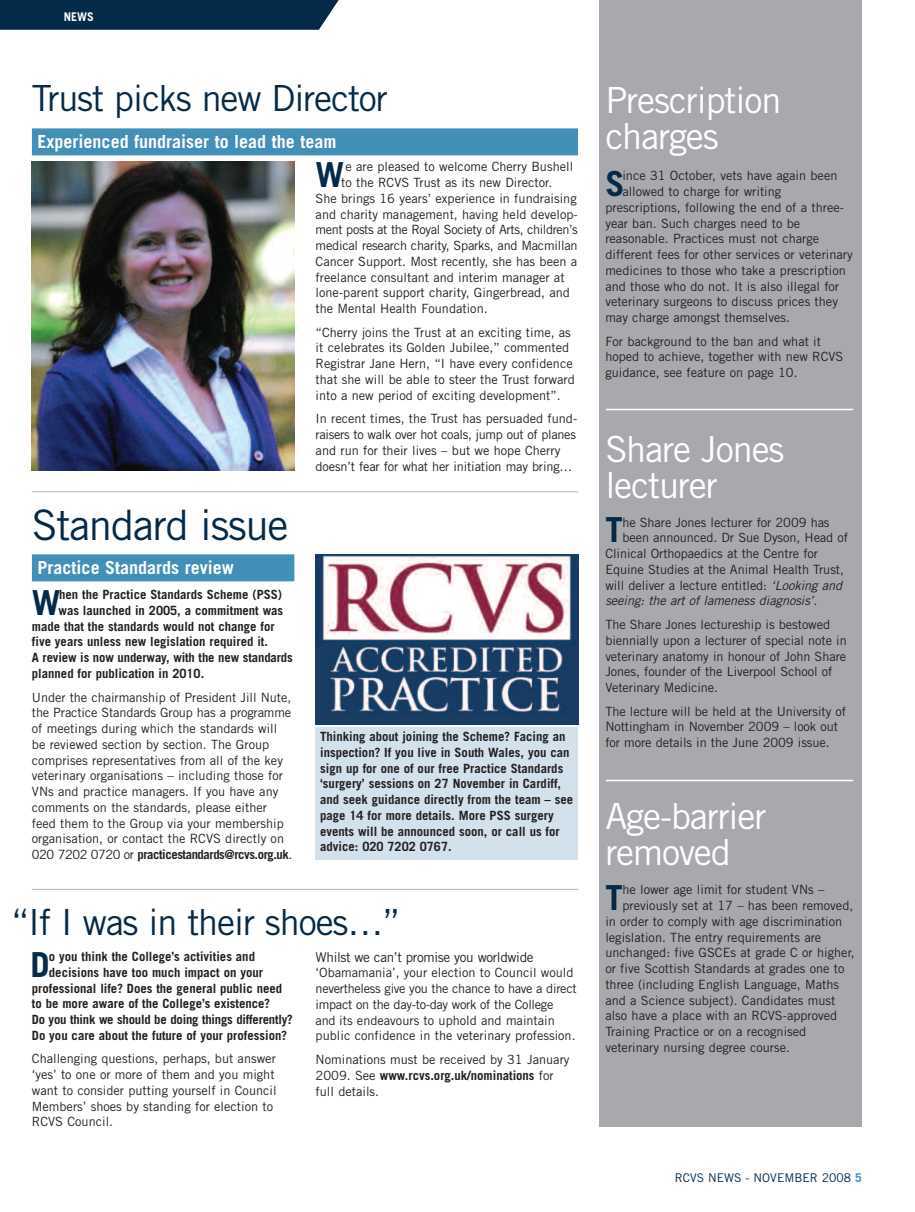
<style>
.page{position:relative;width:915px;height:1212px;background:#fff}
.page>*{position:absolute;margin:0;border:0;box-sizing:border-box;transform-origin:0 0}
.t1{font:42px "Trade Gothic";letter-spacing:-.03em;color:#052a49}
.t2{font:36px/36px "Trade Gothic";letter-spacing:-.03em;color:#fff}
.t3{font:36px "Trade Gothic";letter-spacing:-.03em;color:#052a49}
.t4{font:700 34.5px "Trade Gothic";color:#052a49}
.t5{font:700 18px "Trade Gothic";color:#fff}
.t6{font:13.5px "Trade Gothic";letter-spacing:-.025em;color:#231f20}
.t7{font:12.75px/15.8px "Trade Gothic";color:#231f20}
.t8{font:700 12.75px/15.8px "Trade Gothic";color:#231f20}
.t9{font:12.75px "Trade Gothic";letter-spacing:-.03em;color:#231f20}
.t10{font:12.75px "Trade Gothic";letter-spacing:-.02em;color:#231f20}
.t11{font:italic 12.75px "Trade Gothic";letter-spacing:-.005em;color:#231f20}
.t12{font:12px "Trade Gothic";color:#052a49}
.t13{font:700 12px "Trade Gothic";color:#fff}
.s1{font-weight:700}
.s2{font-style:italic}
.s3{font-style:normal}
.s4{font-weight:700;color:#4290b8}
</style>
<div class="page">
<hr style="left:32px;top:491px;width:546px;height:1px;background:#b2b3b7">
<hr style="left:32px;top:889px;width:546px;height:1px;background:#b2b3b7">
<div style="left:32px;top:128px;width:546px;height:27px;background:#4290b8"></div>
<div style="left:0;top:0;width:339px;height:30px;background:#052a49"></div>
<div style="left:599px;top:0;width:262px;height:1127px;background:#a8a9ad"></div>
<hr style="left:605px;top:409px;width:248px;height:1px;background:#fff">
<hr style="left:605px;top:780px;width:248px;height:1px;background:#fff">
<img style="left:32px;top:162px;width:262px;height:309px">
<div style="left:32px;top:554px;width:262px;height:27px;background:#4290b8"></div>
<img style="left:315px;top:554px;width:263px;height:170px">
<div style="left:315px;top:727px;width:263px;height:132px;background:#d3e1ed"></div>
<p class="t13" style="left:64px;top:13px;width:32px">NEWS</p>
<h2 class="t3" style="left:32px;top:85px;width:357px">Trust picks new Director</h2>
<h3 class="t5" style="left:38px;top:135px;width:300px">Experienced fundraiser to lead the team</h3>
<h1 class="t1" style="left:32px;top:509px;width:258px">Standard issue</h1>
<h3 class="t5" style="left:38px;top:561px;width:198px">Practice Standards review</h3>
<p class="t8" style="left:59px;top:588px;width:224px">hen the Practice Standards Scheme (PSS)</p>
<p class="t8" style="left:58px;top:604px;width:226px">was launched in 2005, a commitment was</p>
<p class="t8" style="left:32px;top:619px;width:244px">made that the standards would not change for</p>
<p class="t8" style="left:32px;top:635px;width:237px">five years unless new legislation required it.</p>
<p class="t8" style="left:32px;top:651px;width:262px">A review is now underway, with the new standards</p>
<p class="t8" style="left:32px;top:667px;width:174px">planned for publication in 2010.</p>
<p class="t7" style="left:32px;top:690px;width:262px">Under the chairmanship of President Jill Nute, the Practice Standards Group has a programme of meetings during which the standards will be reviewed section by section. The Group comprises representatives from all of the key veterinary organisations – including those for VNs and practice managers. If you have any comments on the standards, please either feed them to the Group via your membership organisation, or contact the RCVS directly on 020 7202 0720 or <span class="s1">practicestandards@rcvs.org.uk</span>.</p>
<h3 class="t4" style="left:32px;top:590px;width:30px">W</h3>
<p class="t7" style="left:345px;top:160px;width:229px">e are pleased to welcome Cherry Bushell</p>
<p class="t7" style="left:341px;top:176px;width:212px">to the RCVS Trust as its new Director.</p>
<p class="t7" style="left:315px;top:191px;width:262px">She brings 16 years’ experience in fundraising</p>
<p class="t7" style="left:315px;top:207px;width:263px">and charity management, having held develop-</p>
<p class="t9" style="left:315px;top:225px;width:263px">ment posts at the Royal Society of Arts, children’s</p>
<p class="t10" style="left:315px;top:241px;width:263px">medical research charity, Sparks, and Macmillan</p>
<p class="t7" style="left:315px;top:254px;width:263px">Cancer Support. Most recently, she has been a</p>
<p class="t7" style="left:315px;top:270px;width:250px">freelance consultant and interim manager at</p>
<p class="t7" style="left:315px;top:286px;width:256px">lone-parent support charity, Gingerbread, and</p>
<p class="t7" style="left:315px;top:302px;width:173px">the Mental Health Foundation.</p>
<p class="t7" style="left:315px;top:325px;width:261px">“Cherry joins the Trust at an exciting time, as it celebrates its Golden Jubilee,” commented Registrar Jane Hern, “I have every confidence that she will be able to steer the Trust forward into a new period of exciting development”.</p>
<p class="t7" style="left:315px;top:412px;width:263px">In recent times, the Trust has persuaded fund&shy;raisers to walk over hot coals, jump out of planes and run for their lives – but we hope Cherry doesn’t fear for what her initiation may bring…</p>
<h3 class="t4" style="left:315px;top:162px;width:30px">W</h3>
<p class="t8" style="left:320px;top:730px;width:254px">Thinking about joining the Scheme? Facing an inspection? If you live in South Wales, you can sign up for one of our free Practice Standards ‘surgery’ sessions on 27 November in Cardiff, and seek guidance directly from the team – see page 14 for more details. More PSS surgery events will be announced soon, or call us for advice: 020 7202 0767.</p>
<h2 class="t3" style="left:11px;top:909px;width:390px">“If I was in their shoes…”</h2>
<p class="t8" style="left:49px;top:950px;width:207px">o you think the College’s activities and</p>
<p class="t8" style="left:49px;top:965px;width:215px">decisions have too much impact on your</p>
<p class="t8" style="left:32px;top:981px;width:252px">professional life? Does the general public need</p>
<p class="t8" style="left:32px;top:997px;width:240px">to be more aware of the College’s existence?</p>
<p class="t8" style="left:32px;top:1013px;width:262px">Do you think we should be doing things differently?</p>
<p class="t8" style="left:32px;top:1028px;width:257px">Do you care about the future of your profession?</p>
<p class="t7" style="left:32px;top:1052px;width:246px">Challenging questions, perhaps, but answer ‘yes’ to one or more of them and you might want to consider putting yourself in Council Members’ shoes by standing for election to RCVS Council.</p>
<h3 class="t4" style="left:31px;top:952px;width:21px">D</h3>
<p class="t6" style="left:315px;top:952px;width:219px">Whilst we can’t promise you worldwide</p>
<p class="t7" style="left:315px;top:966px;width:262px">‘Obamamania’, your election to Council would nevertheless give you the chance to have a direct impact on the day-to-day work of the College<br>and its endeavours to uphold and maintain public confidence in the veterinary profession.</p>
<p class="t7" style="left:315px;top:1053px;width:255px">Nominations must be received by 31 January<br>2009. See <span class="s1">www.rcvs.org.uk/nominations</span> for full details.</p>
<h2 class="t2" style="left:605px;top:85px;width:177px">Prescription charges</h2>
<p class="t7" style="left:622px;top:169px;width:216px">ince 31 October, vets have again been</p>
<p class="t7" style="left:622px;top:185px;width:160px">allowed to charge for writing</p>
<p class="t7" style="left:605px;top:200px;width:240px">prescriptions, following the end of a three-</p>
<p class="t7" style="left:605px;top:216px;width:196px">year ban. Such charges need to be</p>
<p class="t7" style="left:605px;top:232px;width:215px">reasonable. Practices must not charge</p>
<p class="t7" style="left:605px;top:248px;width:249px">different fees for other services or veterinary</p>
<p class="t7" style="left:605px;top:263px;width:242px">medicines to those who take a prescription</p>
<p class="t7" style="left:605px;top:279px;width:235px">and those who do not. It is also illegal for</p>
<p class="t7" style="left:605px;top:295px;width:234px">veterinary surgeons to discuss prices they</p>
<p class="t7" style="left:605px;top:311px;width:186px">may charge amongst themselves.</p>
<p class="t7" style="left:605px;top:334px;width:239px">For background to the ban and what it hoped to achieve, together with new RCVS guidance, see feature on page 10.</p>
<h3 class="t4" style="left:605px;top:171px;width:21px">S</h3>
<h2 class="t2" style="left:605px;top:434px;width:181px">Share Jones lecturer</h2>
<p class="t7" style="left:622px;top:515px;width:209px">he Share Jones lecturer for 2009 has</p>
<p class="t7" style="left:622px;top:531px;width:227px">been announced. Dr Sue Dyson, Head of</p>
<p class="t7" style="left:605px;top:547px;width:214px">Clinical Orthopaedics at the Centre for</p>
<p class="t7" style="left:605px;top:563px;width:240px">Equine Studies at the Animal Health Trust,</p>
<p class="t7" style="left:605px;top:578px;width:238px">will deliver a lecture entitled: <span class="s2">‘Looking and</span></p>
<p class="t11" style="left:605px;top:596px;width:213px">seeing: the art of lameness diagnosis’<span class="s3">.</span></p>
<p class="t7" style="left:605px;top:618px;width:243px">The Share Jones lectureship is bestowed biennially upon a lecturer of special note in veterinary anatomy in honour of John Share Jones, founder of the Liverpool School of Veterinary Medicine.</p>
<p class="t7" style="left:605px;top:704px;width:242px">The lecture will be held at the University of<br>Nottingham in November 2009 – look out for more details in the June 2009 issue.</p>
<h3 class="t4" style="left:605px;top:517px;width:19px">T</h3>
<h2 class="t2" style="left:605px;top:801px;width:162px">Age-barrier removed</h2>
<p class="t7" style="left:622px;top:883px;width:204px">he lower age limit for student VNs –</p>
<p class="t7" style="left:622px;top:899px;width:232px">previously set at 17 – has been removed,</p>
<p class="t7" style="left:605px;top:914px;width:238px">in order to comply with age discrimination</p>
<p class="t7" style="left:605px;top:930px;width:217px">legislation. The entry requirements are</p>
<p class="t7" style="left:605px;top:946px;width:251px">unchanged: five GSCEs at grade C or higher,</p>
<p class="t7" style="left:605px;top:962px;width:240px">or five Scottish Standards at grades one to</p>
<p class="t7" style="left:605px;top:977px;width:235px">three (including English Language, Maths</p>
<p class="t7" style="left:605px;top:993px;width:231px">and a Science subject). Candidates must</p>
<p class="t7" style="left:605px;top:1009px;width:233px">also have a place with an RCVS-approved</p>
<p class="t7" style="left:605px;top:1025px;width:202px">Training Practice or on a recognised</p>
<p class="t7" style="left:605px;top:1040px;width:186px">veterinary nursing degree course.</p>
<h3 class="t4" style="left:605px;top:885px;width:19px">T</h3>
<p class="t12" style="left:674px;top:1174px;width:188px">RCVS NEWS - NOVEMBER 2008 <span class="s4">5</span></p>
</div>
